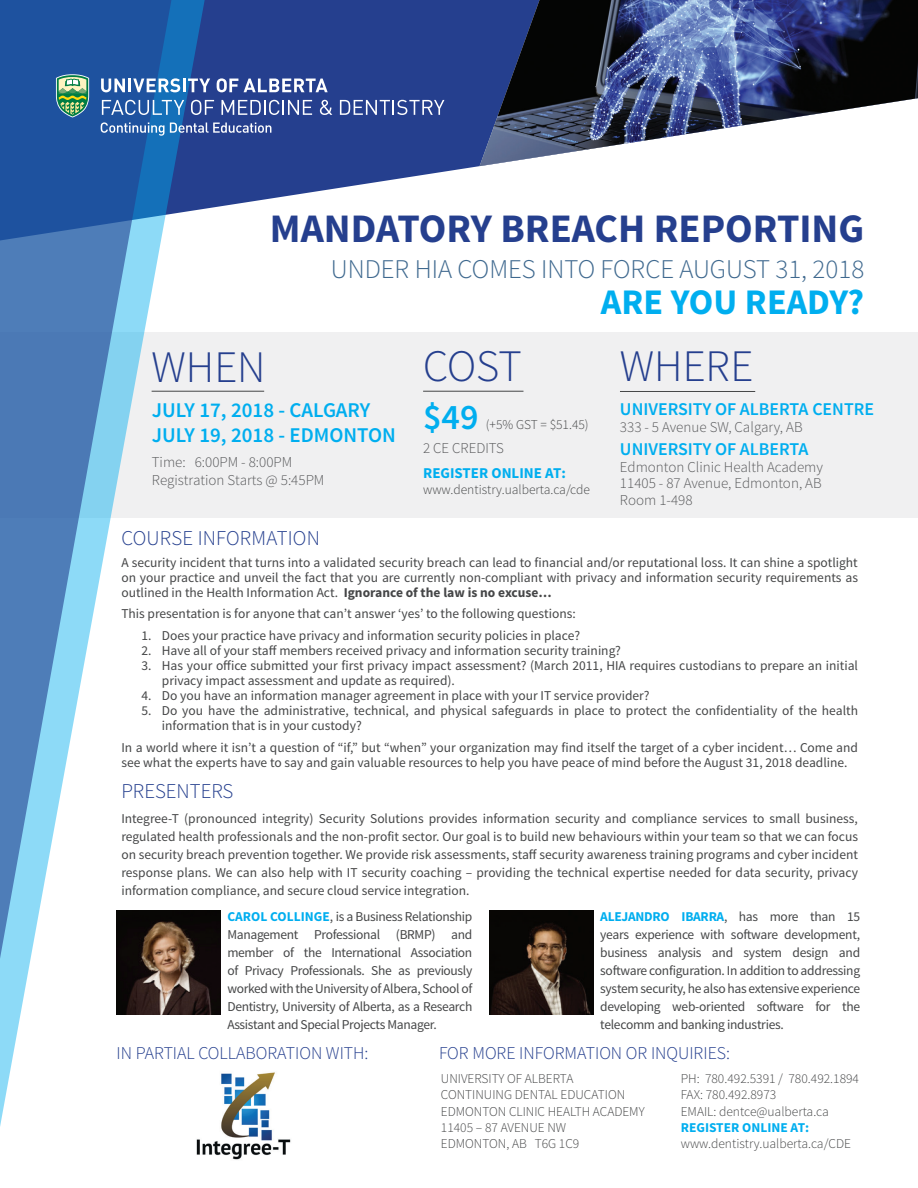
<style>
.page{position:relative;width:918px;height:1188px;background:#fff}
.page>*{position:absolute;margin:0;border:0;box-sizing:border-box;transform-origin:0 0}
.t1{font:300 45px "Source Sans Pro";color:#253f8e}
.t2{font:700 40.5px "Source Sans Pro";color:#253f8e}
.t3{font:700 36px "Source Sans Pro";color:#00aeef}
.t4{font:600 36px "Source Sans Pro";color:#00aeef}
.t5{font:300 27px "Source Sans Pro";color:#3f698f}
.t6{font:600 21px/25.2px "Source Sans Pro";color:#00aeef}
.t7{font:300 21px "Source Sans Pro";color:#253f8e}
.t8{font:300 18px "Source Sans Pro";color:#253f8e}
.t9{font:600 18px "Source Sans Pro";color:#00aeef}
.t10{font:300 15px/16.5px "Source Sans Pro";color:#57585a}
.t11{font:700 15px "Source Sans Pro";color:#00aeef}
.t12{font:13.5px/18px "Source Sans Pro";color:#454647;text-align:justify}
.t13{font:300 13.5px/16.2px "Source Sans Pro";color:#454647}
.t14{font:700 13.5px "Source Sans Pro";color:#00aeef}
.s1{font-weight:700}
.s2{font-weight:700;color:#00aeef}
</style>
<div class="page">
<div style="left:0;top:332px;width:918px;height:186px;background:#f0f0f1"></div>
<svg style="left:207px;top:0;width:273px;height:209px;fill:#253f8e"></svg>
<img style="left:480px;top:0;width:438px;height:166px">
<svg style="left:0;top:0;width:207px;height:1127px"></svg>
<svg style="left:0;top:0;width:174px;height:1034px"></svg>
<hr style="left:152px;top:391px;width:112px;height:1px;background:#454647">
<svg style="left:101px;top:78px;width:109px;height:14px"></svg>
<svg style="left:217px;top:78px;width:21px;height:14px"></svg>
<svg style="left:244px;top:79px;width:84px;height:13px"></svg>
<svg style="left:102px;top:100px;width:82px;height:15px"></svg>
<svg style="left:191px;top:100px;width:23px;height:15px"></svg>
<svg style="left:221px;top:100px;width:91px;height:15px"></svg>
<svg style="left:320px;top:100px;width:12px;height:15px"></svg>
<svg style="left:340px;top:100px;width:104px;height:15px"></svg>
<svg style="left:101px;top:122px;width:170px;height:14px"></svg>
<svg style="left:56px;top:74px;width:33px;height:43px"></svg>
<hr style="left:620px;top:391px;width:135px;height:1px;background:#454647">
<hr style="left:423px;top:391px;width:100px;height:1px;background:#454647">
<img style="left:117px;top:911px;width:104px;height:103px">
<img style="left:490px;top:911px;width:103px;height:103px">
<img style="left:194px;top:1068px;width:97px;height:92px">
<h2 class="t2" style="left:270px;top:203px;width:596px">MANDATORY BREACH REPORTING</h2>
<h3 class="t5" style="left:331px;top:253px;width:535px">UNDER HIA COMES INTO FORCE AUGUST 31, 2018</h3>
<h3 class="t3" style="left:601px;top:279px;width:265px">ARE YOU READY?</h3>
<h1 class="t1" style="left:152px;top:340px;width:115px">WHEN</h1>
<h1 class="t1" style="left:423px;top:338px;width:100px">COST</h1>
<h1 class="t1" style="left:620px;top:339px;width:135px">WHERE</h1>
<h3 class="t6" style="left:152px;top:398px;width:245px">JULY 17, 2018 - CALGARY<br>JULY 19, 2018 - EDMONTON</h3>
<p class="t10" style="left:152px;top:453px;width:174px;line-height:18px">Time: 6:00PM - 8:00PM<br>Registration Starts @ 5:45PM</p>
<h3 class="t4" style="left:423px;top:394px;width:57px">$49</h3>
<p class="t13" style="left:486px;top:416px;width:104px">(+5% GST = $51.45)</p>
<p class="t10" style="left:423px;top:440px;width:82px">2 CE CREDITS</p>
<p class="t11" style="left:423px;top:464px;width:144px">REGISTER ONLINE AT:</p>
<p class="t13" style="left:423px;top:482px;width:168px">www.dentistry.ualberta.ca/cde</p>
<h3 class="t9" style="left:620px;top:398px;width:256px">UNIVERSITY OF ALBERTA CENTRE</h3>
<p class="t10" style="left:620px;top:419px;width:184px">333 - 5 Avenue SW, Calgary, AB</p>
<h3 class="t9" style="left:620px;top:438px;width:190px">UNIVERSITY OF ALBERTA</h3>
<p class="t10" style="left:620px;top:459px;width:205px;text-align:justify">Edmonton Clinic Health Academy 11405 - 87 Avenue, Edmonton, AB Room 1-498</p>
<h3 class="t7" style="left:121px;top:525px;width:200px">COURSE INFORMATION</h3>
<p class="t12" style="left:121px;top:555px;width:738px;line-height:15px">A security incident that turns into a validated security breach can lead to financial and/or reputational loss. It can shine a spotlight on your practice and unveil the fact that you are currently non-compliant with privacy and information security requirements as outlined in the Health Information Act. <span class="s1">Ignorance of the law is no excuse…</span></p>
<p class="t12" style="left:121px;top:605px;width:456px">This presentation is for anyone that can’t answer ‘yes’ to the following questions:</p>
<p class="t12" style="left:142px;top:627px;width:440px">1. Does your practice have privacy and information security policies in place?</p>
<p class="t12" style="left:142px;top:642px;width:481px">2. Have all of your staff members received privacy and information security training?</p>
<p class="t12" style="left:162px;top:658px;width:698px;line-height:15px;text-indent:-20px">3. Has your office submitted your first privacy impact assessment? (March 2011, HIA requires custodians to prepare an initial privacy impact assessment and update as required).</p>
<p class="t12" style="left:142px;top:687px;width:510px">4. Do you have an information manager agreement in place with your IT service provider?</p>
<p class="t12" style="left:162px;top:703px;width:698px;line-height:15px;text-indent:-20px">5. Do you have the administrative, technical, and physical safeguards in place to protect the confidentiality of the health information that is in your custody?</p>
<p class="t12" style="left:121px;top:740px;width:738px;line-height:15px">In a world where it isn’t a question of “if,” but “when” your organization may find itself the target of a cyber incident… Come and see what the experts have to say and gain valuable resources to help you have peace of mind before the August 31, 2018 deadline.</p>
<h3 class="t7" style="left:121px;top:779px;width:114px">PRESENTERS</h3>
<p class="t12" style="left:121px;top:810px;width:738px">Integree-T (pronounced integrity) Security Solutions provides information security and compliance services to small business, regulated health professionals and the non-profit sector. Our goal is to build new behaviours within your team so that we can focus on security breach prevention together. We provide risk assessments, staff security awareness training programs and cyber incident response plans. We can also help with IT security coaching – providing the technical expertise needed for data security, privacy information compliance, and secure cloud service integration.</p>
<p class="t12" style="left:227px;top:907px;width:246px"><span class="s2">CAROL COLLINGE</span>, is a Business Relationship Management Professional (BRMP) and member of the International Association of Privacy Professionals. She as previously worked with the University of Albera, School of Dentistry, University of Alberta, as a Research Assistant and Special Projects Manager.</p>
<p class="t12" style="left:600px;top:907px;width:261px"><span class="s2">ALEJANDRO IBARRA</span>, has more than 15 years experience with software development, business analysis and system design and software configuration. In addition to addressing system security, he also has extensive experience developing web-oriented software for the telecomm and banking industries.</p>
<h3 class="t8" style="left:117px;top:1042px;width:253px">IN PARTIAL COLLABORATION WITH:</h3>
<h3 class="t8" style="left:439px;top:1042px;width:293px">FOR MORE INFORMATION OR INQUIRIES:</h3>
<p class="t13" style="left:441px;top:1071px;width:205px">UNIVERSITY OF ALBERTA<br>CONTINUING DENTAL EDUCATION<br>EDMONTON CLINIC HEALTH ACADEMY<br>11405 – 87 AVENUE NW<br>EDMONTON, AB T6G 1C9</p>
<p class="t13" style="left:681px;top:1071px;width:180px">PH: 780.492.5391 / 780.492.1894<br>FAX: 780.492.8973<br>EMAIL: dentce@ualberta.ca</p>
<p class="t14" style="left:681px;top:1119px;width:130px">REGISTER ONLINE AT:</p>
<p class="t13" style="left:681px;top:1135px;width:172px">www.dentistry.ualberta.ca/CDE</p>
</div>
